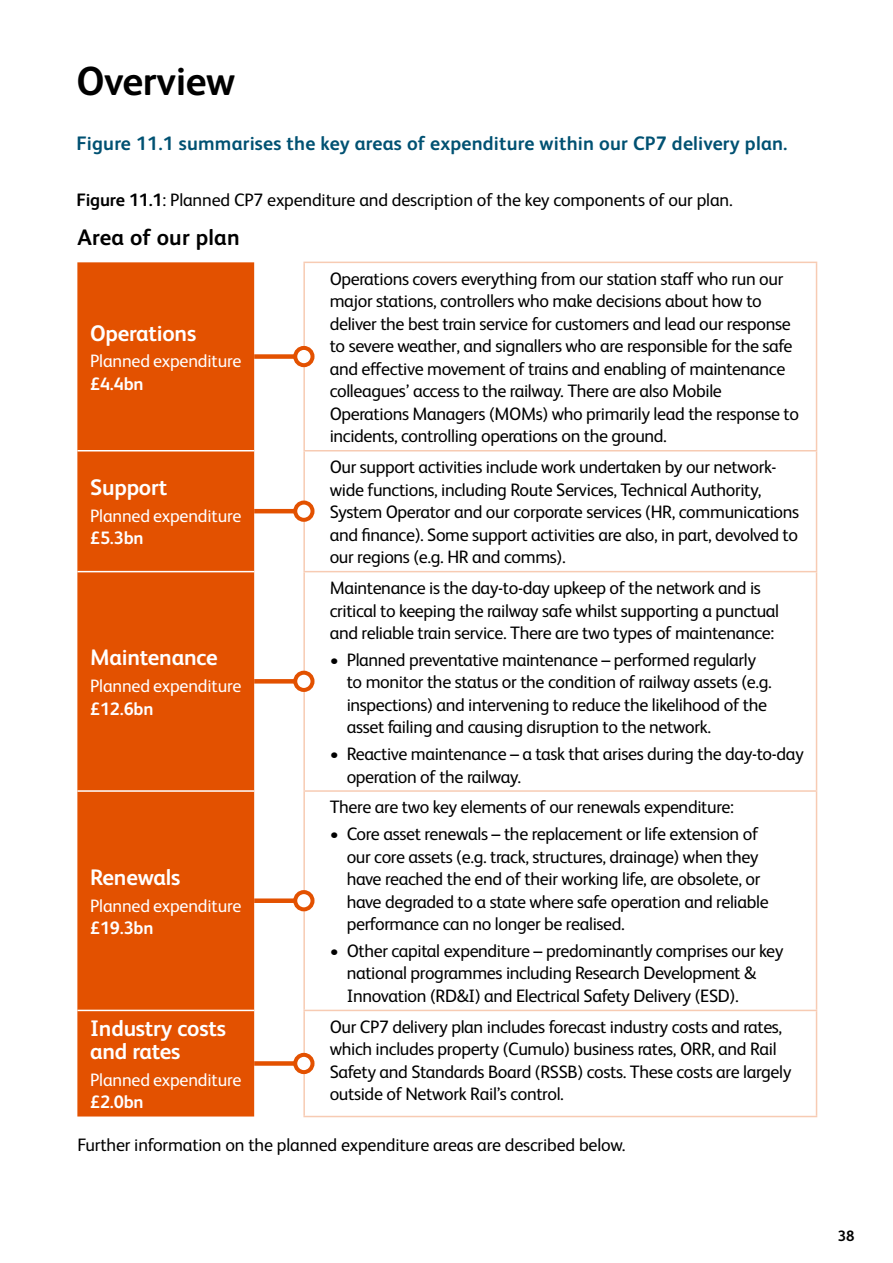
<style>
.page{position:relative;width:893px;height:1263px;background:#fff}
.page>*{position:absolute;margin:0;border:0;box-sizing:border-box;transform-origin:0 0}
.Heading_2{font:700 40.5px "Network Rail Sans";letter-spacing:-.01em;color:#000}
.Body_Copy{font:700 22.5px/22.5px "Network Rail Sans";letter-spacing:-.01em;color:#fff}
.Heading_4{font:700 22.5px "Network Rail Sans";letter-spacing:.01em;color:#000}
.Heading_3{font:700 19.5px "Network Rail Sans";letter-spacing:.01em;color:#005172}
.Body_Copy-2{font:18px/22.5px "Network Rail Sans";letter-spacing:-.02em;color:#000}
.Bullets{font:18px/22.5px "Network Rail Sans";letter-spacing:-.02em;color:#000}
.Body_Copy-3{font:18px/22.5px "Network Rail Sans";letter-spacing:-.01em;color:#fff}
.t1{font:700 15px "Network Rail Sans";color:#000}
.s1{font-weight:700}
</style>
<div class="page">
<div style="left:77px;top:262px;width:177px;height:854px;background:#e35100"></div>
<hr style="left:77px;top:450px;width:177px;height:1px;background:#fff">
<hr style="left:77px;top:571px;width:177px;height:1px;background:#fff">
<hr style="left:77px;top:790px;width:177px;height:2px;background:#fff">
<hr style="left:77px;top:1010px;width:177px;height:1px;background:#fff">
<hr style="left:303px;top:262px;width:514px;height:1px;background:#f7cbb3">
<hr style="left:303px;top:263px;width:2px;height:187px;background:#f7cbb3">
<hr style="left:816px;top:263px;width:1px;height:187px;background:#f7cbb3">
<hr style="left:303px;top:450px;width:514px;height:1px;background:#f7cbb3">
<hr style="left:303px;top:451px;width:2px;height:120px;background:#f7cbb3">
<hr style="left:816px;top:451px;width:1px;height:120px;background:#f7cbb3">
<hr style="left:303px;top:571px;width:514px;height:1px;background:#f7cbb3">
<hr style="left:303px;top:572px;width:2px;height:218px;background:#f7cbb3">
<hr style="left:816px;top:572px;width:1px;height:218px;background:#f7cbb3">
<hr style="left:303px;top:790px;width:514px;height:2px;background:#f7cbb3">
<hr style="left:303px;top:792px;width:2px;height:218px;background:#f7cbb3">
<hr style="left:816px;top:792px;width:1px;height:218px;background:#f7cbb3">
<hr style="left:303px;top:1010px;width:514px;height:1px;background:#f7cbb3">
<hr style="left:303px;top:1011px;width:2px;height:105px;background:#f7cbb3">
<hr style="left:816px;top:1011px;width:1px;height:105px;background:#f7cbb3">
<hr style="left:303px;top:1116px;width:514px;height:1px;background:#f7cbb3">
<div style="left:295px;top:348px;width:17px;height:17px;background:#fff;border-radius:50%"></div>
<div style="left:293px;top:346px;width:21px;height:21px;border:4px solid #e35100;border-radius:50%"></div>
<div style="left:254px;top:354px;width:41px;height:5px;background:#e35100"></div>
<svg style="left:295px;top:502px;width:17px;height:18px"></svg>
<div style="left:293px;top:500px;width:21px;height:22px;border:4px solid #e35100;border-radius:50%"></div>
<hr style="left:254px;top:509px;width:41px;height:4px;background:#e35100">
<div style="left:295px;top:673px;width:17px;height:17px;background:#fff;border-radius:50%"></div>
<div style="left:293px;top:671px;width:21px;height:21px;border:4px solid #e35100;border-radius:50%"></div>
<svg style="left:254px;top:679px;width:41px;height:4px"></svg>
<div style="left:295px;top:892px;width:17px;height:17px;background:#fff;border-radius:50%"></div>
<div style="left:293px;top:890px;width:21px;height:21px;border:4px solid #e35100;border-radius:50%"></div>
<div style="left:254px;top:898px;width:41px;height:5px;background:#e35100"></div>
<div style="left:295px;top:1055px;width:17px;height:17px;background:#fff;border-radius:50%"></div>
<div style="left:293px;top:1053px;width:21px;height:21px;border:4px solid #e35100;border-radius:50%"></div>
<div style="left:254px;top:1061px;width:41px;height:5px;background:#e35100"></div>
<p class="Heading_2" style="left:77px;top:54px;width:160px">Overview</p>
<p class="Heading_3" style="left:77px;top:130px;width:712px">Figure 11.1 summarises the key areas of expenditure within our CP7 delivery plan.</p>
<p class="Body_Copy-2" style="left:77px;top:188px;width:658px"><span class="s1">Figure 11.1</span>: Planned CP7 expenditure and description of the key components of our plan.</p>
<p class="Heading_4" style="left:77px;top:222px;width:164px">Area of our plan</p>
<p class="Body_Copy" style="left:90px;top:321px;width:108px">Operations</p>
<p class="Body_Copy-3" style="left:90px;top:349px;width:153px">Planned expenditure <span class="s1">£4.4bn</span></p>
<p class="Body_Copy" style="left:90px;top:475px;width:79px">Support</p>
<p class="Body_Copy-3" style="left:90px;top:504px;width:153px">Planned expenditure <span class="s1">£5.3bn</span></p>
<p class="Body_Copy" style="left:90px;top:645px;width:129px">Maintenance</p>
<p class="Body_Copy-3" style="left:90px;top:674px;width:153px">Planned expenditure <span class="s1">£12.6bn</span></p>
<p class="Body_Copy" style="left:90px;top:865px;width:92px">Renewals</p>
<p class="Body_Copy-3" style="left:90px;top:893px;width:153px">Planned expenditure <span class="s1">£19.3bn</span></p>
<p class="Body_Copy-2" style="left:330px;top:266px;width:471px">Operations covers everything from our station staff who run our major stations, controllers who make decisions about how to deliver the best train service for customers and lead our response to severe weather, and signallers who are responsible for the safe and effective movement of trains and enabling of maintenance colleagues’ access to the railway. There are also Mobile Operations Managers (MOMs) who primarily lead the response to incidents, controlling operations on the ground.</p>
<p class="Body_Copy-2" style="left:330px;top:455px;width:471px">Our support activities include work undertaken by our network&shy;wide functions, including Route Services, Technical Authority, System Operator and our corporate services (HR, communications and finance). Some support activities are also, in part, devolved to our regions (e.g. HR and comms).</p>
<p class="Body_Copy-2" style="left:330px;top:576px;width:451px">Maintenance is the day-to-day upkeep of the network and is critical to keeping the railway safe whilst supporting a punctual and reliable train service. There are two types of maintenance:</p>
<p class="Bullets" style="left:347px;top:647px;width:427px;text-indent:-17px">• Planned preventative maintenance – performed regularly to monitor the status or the condition of railway assets (e.g. inspections) and intervening to reduce the likelihood of the asset failing and causing disruption to the network.</p>
<p class="Bullets" style="left:347px;top:742px;width:458px;text-indent:-17px">• Reactive maintenance – a task that arises during the day-to-day operation of the railway.</p>
<p class="Body_Copy-2" style="left:330px;top:795px;width:406px">There are two key elements of our renewals expenditure:</p>
<p class="Bullets" style="left:347px;top:822px;width:423px;text-indent:-17px">• Core asset renewals – the replacement or life extension of our core assets (e.g. track, structures, drainage) when they have reached the end of their working life, are obsolete, or have degraded to a state where safe operation and reliable performance can no longer be realised.</p>
<p class="Bullets" style="left:347px;top:938px;width:438px;text-indent:-17px">• Other capital expenditure – predominantly comprises our key national programmes including Research Development &amp;<br>Innovation (RD&amp;I) and Electrical Safety Delivery (ESD).</p>
<p class="Body_Copy-2" style="left:330px;top:1014px;width:463px">Our CP7 delivery plan includes forecast industry costs and rates, which includes property (Cumulo) business rates, ORR, and Rail Safety and Standards Board (RSSB) costs. These costs are largely outside of Network Rail’s control.</p>
<p class="Body_Copy-2" style="left:77px;top:1132px;width:550px">Further information on the planned expenditure areas are described below.</p>
<p class="Body_Copy" style="left:90px;top:1016px;width:137px">Industry costs and rates</p>
<p class="Body_Copy-3" style="left:90px;top:1067px;width:153px">Planned expenditure <span class="s1">£2.0bn</span></p>
<p class="t1" style="left:838px;top:1226px;width:18px">38</p>
</div>
